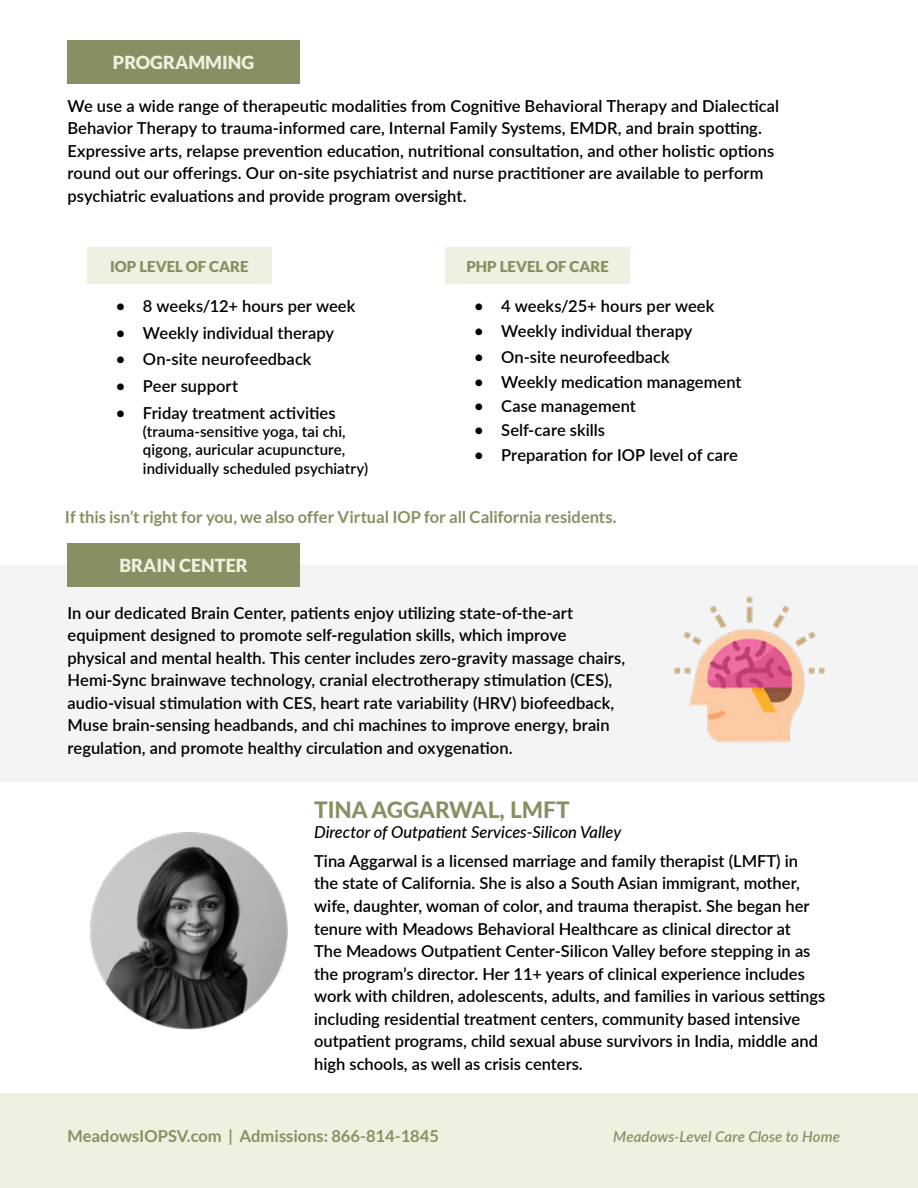
<style>
.page{position:relative;width:918px;height:1188px;background:#fff}
.page>*{position:absolute;margin:0;border:0;box-sizing:border-box;transform-origin:0 0}
.t1{font:800 22.5px "Lato";color:#8a8f63}
.t2{font:900 18px "Lato";color:#eff0e0}
.t3{font:600 16.5px/22.5px "Lato";color:#000}
.t4{font:700 16.5px "Lato";color:#8a8f63}
.t5{font:italic 500 16.5px "Lato";color:#000}
.t6{font:600 15px/18px "Lato";letter-spacing:.005em;color:#000}
.t7{font:900 15px "Lato";color:#8a8f63}
.t8{font:italic 600 15px "Lato";letter-spacing:.005em;color:#8a8f63}
</style>
<div class="page">
<div style="left:0;top:565px;width:918px;height:217px;background:#f4f4f4"></div>
<div style="left:68px;top:40px;width:232px;height:44px;background:#8a8f63"></div>
<div style="left:87px;top:248px;width:185px;height:36px;background:#eff0e0"></div>
<div style="left:445px;top:248px;width:185px;height:36px;background:#eff0e0"></div>
<div style="left:68px;top:544px;width:232px;height:43px;background:#8a8f63"></div>
<div style="left:0;top:1093px;width:918px;height:95px;background:#eff0e0"></div>
<img style="left:90px;top:832px;width:198px;height:198px">
<img style="left:674px;top:596px;width:151px;height:146px">
<p class="t2" style="left:113px;top:56px;width:143px">PROGRAMMING</p>
<p class="t3" style="left:68px;top:94px;width:713px">We use a wide range of therapeutic modalities from Cognitive Behavioral Therapy and Dialectical Behavior Therapy to trauma-informed care, Internal Family Systems, EMDR, and brain spotting.<br>Expressive arts, relapse prevention education, nutritional consultation, and other holistic options round out our offerings. Our on-site psychiatrist and nurse practitioner are available to perform psychiatric evaluations and provide program oversight.</p>
<p class="t7" style="left:110px;top:261px;width:140px">IOP LEVEL OF CARE</p>
<p class="t7" style="left:466px;top:261px;width:144px">PHP LEVEL OF CARE</p>
<p class="t3" style="left:116px;top:296px;width:241px">• 8 weeks/12+ hours per week</p>
<p class="t3" style="left:116px;top:323px;width:220px">• Weekly individual therapy</p>
<p class="t3" style="left:116px;top:349px;width:197px">• On-site neurofeedback</p>
<p class="t3" style="left:116px;top:376px;width:124px">• Peer support</p>
<p class="t3" style="left:116px;top:402px;width:221px">• Friday treatment activities</p>
<p class="t6" style="left:143px;top:421px;width:204px">(trauma-sensitive yoga, tai chi, qigong, auricular acupuncture,</p>
<p class="t6" style="left:143px;top:461px;width:227px">individually scheduled psychiatry)</p>
<p class="t3" style="left:474px;top:296px;width:242px">• 4 weeks/25+ hours per week</p>
<p class="t3" style="left:474px;top:321px;width:220px">• Weekly individual therapy</p>
<p class="t3" style="left:474px;top:347px;width:197px">• On-site neurofeedback</p>
<p class="t3" style="left:474px;top:371px;width:269px">• Weekly medication management</p>
<p class="t3" style="left:474px;top:396px;width:163px">• Case management</p>
<p class="t3" style="left:474px;top:420px;width:132px">• Self-care skills</p>
<p class="t3" style="left:474px;top:444px;width:265px">• Preparation for IOP level of care</p>
<p class="t4" style="left:65px;top:510px;width:553px">If this isn’t right for you, we also offer Virtual IOP for all California residents.</p>
<p class="t2" style="left:119px;top:559px;width:130px">BRAIN CENTER</p>
<p class="t3" style="left:67px;top:601px;width:559px">In our dedicated Brain Center, patients enjoy utilizing state-of-the-art equipment designed to promote self-regulation skills, which improve physical and mental health. This center includes zero-gravity massage chairs, Hemi-Sync brainwave technology, cranial electrotherapy stimulation (CES), audio-visual stimulation with CES, heart rate variability (HRV) biofeedback, Muse brain-sensing headbands, and chi machines to improve energy, brain regulation, and promote healthy circulation and oxygenation.</p>
<h1 class="t1" style="left:314px;top:801px;width:257px">TINA AGGARWAL, LMFT</h1>
<p class="t5" style="left:314px;top:820px;width:309px">Director of Outpatient Services-Silicon Valley</p>
<p class="t3" style="left:314px;top:851px;width:513px">Tina Aggarwal is a licensed marriage and family therapist (LMFT) in the state of California. She is also a South Asian immigrant, mother, wife, daughter, woman of color, and trauma therapist. She began her tenure with Meadows Behavioral Healthcare as clinical director at<br>The Meadows Outpatient Center-Silicon Valley before stepping in as the program’s director. Her 11+ years of clinical experience includes work with children, adolescents, adults, and families in various settings including residential treatment centers, community based intensive outpatient programs, child sexual abuse survivors in India, middle and high schools, as well as crisis centers.</p>
<p class="t4" style="left:68px;top:1129px;width:373px">MeadowsIOPSV.com | Admissions: 866-814-1845</p>
<p class="t8" style="left:613px;top:1131px;width:228px">Meadows-Level Care Close to Home</p>
</div>
